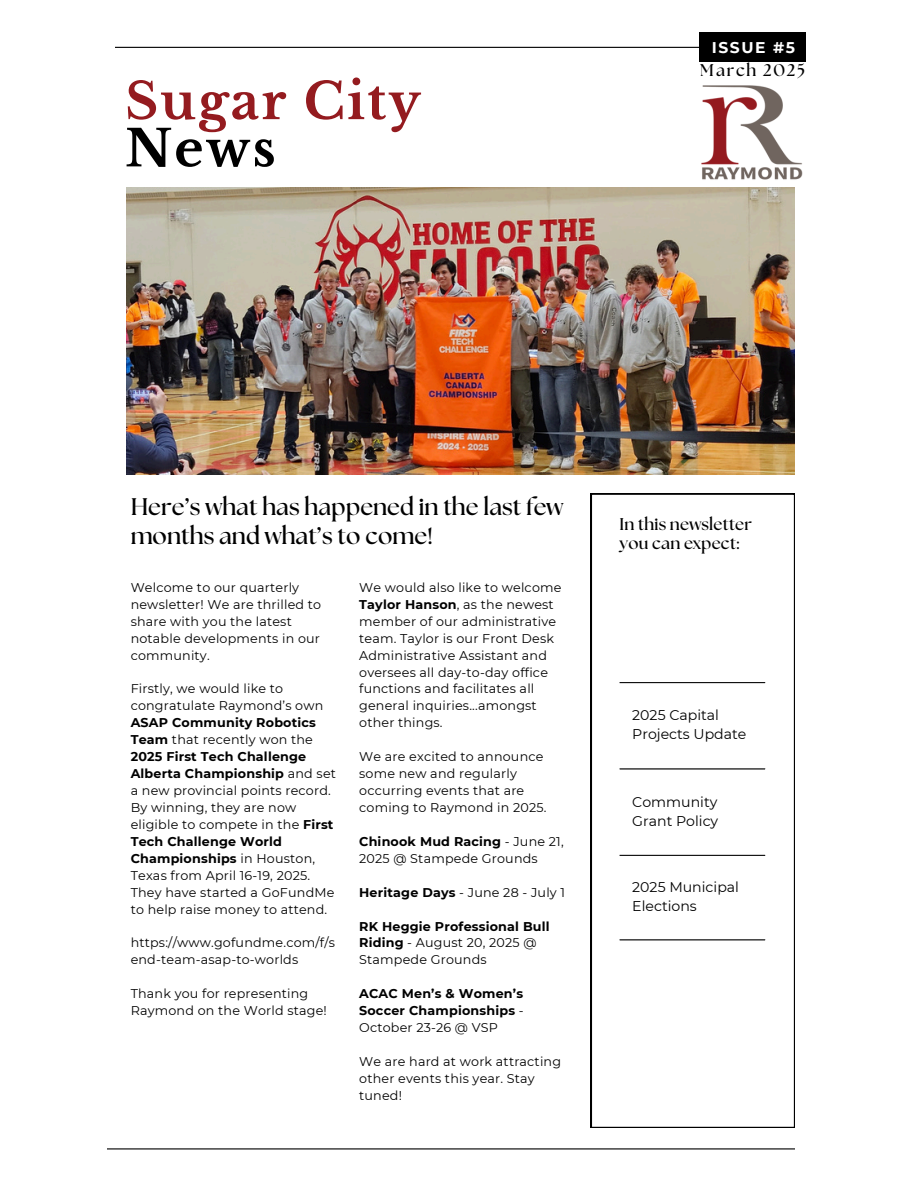
<style>
.page{position:relative;width:918px;height:1188px;background:#fff}
.page>*{position:absolute;margin:0;border:0;box-sizing:border-box;transform-origin:0 0}
.t1{font:700 50.1px/47.2px "Libre Baskerville";letter-spacing:.04em;color:#941b1f}
.t2{font:700 24px/29.7px "The Seasons";color:#000}
.t3{font:700 16.95px "The Seasons";letter-spacing:.01em;color:#000}
.t4{font:700 16.95px "The Seasons";letter-spacing:.1em;color:#000}
.t5{font:700 15.45px "Montserrat";letter-spacing:.1em;color:#fff}
.t6{font:14.1px/19.2px "Montserrat";color:#000}
.t7{font:12.75px/17px "Montserrat";letter-spacing:.015em;color:#000}
.t8{font:700 12.75px/17px "Montserrat";letter-spacing:.015em;color:#000}
.s1{color:#000}
.s2{font-weight:700}
.s3{font-weight:400}
</style>
<div class="page">
<hr style="left:115px;top:47px;width:688px;height:1px;background:#000">
<hr style="left:107px;top:1148px;width:688px;height:1px;background:#000">
<svg style="left:591px;top:494px;width:204px;height:634px"></svg>
<hr style="left:620px;top:682px;width:145px;height:1px;background:#000">
<hr style="left:620px;top:768px;width:145px;height:2px;background:#000">
<hr style="left:620px;top:855px;width:145px;height:1px;background:#000">
<hr style="left:620px;top:939px;width:145px;height:1px;background:#000">
<img style="left:700px;top:85px;width:103px;height:103px">
<img style="left:126px;top:188px;width:669px;height:287px">
<div style="left:700px;top:32px;width:106px;height:30px;background:#000"></div>
<p class="t1" style="left:125px;top:78px;width:297px">Sugar City<br><span class="s1">News</span></p>
<p class="t5" style="left:712px;top:38px;width:85px">ISSUE #5</p>
<p class="t4" style="left:700px;top:63px;width:107px">March 2025</p>
<h2 class="t2" style="left:131px;top:493px;width:434px">Here’s what has happened in the last few months and what’s to come!</h2>
<p class="t7" style="left:131px;top:579px;width:192px">Welcome to our quarterly newsletter! We are thrilled to share with you the latest notable developments in our community.</p>
<h1 class="t7" style="left:131px;top:680px;width:207px">Firstly, we would like to congratulate Raymond’s own<br><span class="s2">ASAP Community Robotics<br>Team</span> that recently won the<br><span class="s2">2025 First Tech Challenge<br>Alberta Championship</span> and set a new provincial points record.<br>By winning, they are now eligible to compete in the <span class="s2">First<br>Tech Challenge World<br>Championships</span> in Houston,<br>Texas from April 16-19, 2025.<br>They have started a GoFundMe to help raise money to attend.</h1>
<p class="t7" style="left:131px;top:934px;width:206px">https://www.gofundme.com/f/s end-team-asap-to-worlds</p>
<p class="t7" style="left:131px;top:985px;width:198px">Thank you for representing<br>Raymond on the World stage!</p>
<p class="t7" style="left:359px;top:579px;width:204px">We would also like to welcome<br><span class="s2">Taylor Hanson</span>, as the newest member of our administrative team. Taylor is our Front Desk<br>Administrative Assistant and oversees all day-to-day office functions and facilitates all general inquiries...amongst other things.</p>
<p class="t7" style="left:359px;top:748px;width:189px">We are excited to announce some new and regularly occurring events that are coming to Raymond in 2025.</p>
<p class="t7" style="left:359px;top:833px;width:206px"><span class="s2">Chinook Mud Racing</span> - June 21,<br>2025 @ Stampede Grounds</p>
<p class="t7" style="left:359px;top:884px;width:207px"><span class="s2">Heritage Days</span> - June 28 - July 1</p>
<p class="t8" style="left:359px;top:918px;width:192px">RK Heggie Professional Bull<br>Riding <span class="s3">- August 20, 2025 @<br>Stampede Grounds</span></p>
<p class="t8" style="left:359px;top:985px;width:166px;text-align:justify">ACAC Men’s &amp; Women’s Soccer Championships <span class="s3">- October 23-26 @ VSP</span></p>
<p class="t7" style="left:359px;top:1053px;width:203px">We are hard at work attracting other events this year. Stay tuned!</p>
<p class="t3" style="left:620px;top:516px;width:134px">In this newsletter</p>
<p class="t3" style="left:620px;top:535px;width:121px">you can expect:</p>
<p class="t6" style="left:632px;top:706px;width:116px">2025 Capital<br>Projects Update</p>
<p class="t6" style="left:632px;top:792px;width:87px">Community<br>Grant Policy</p>
<p class="t6" style="left:632px;top:877px;width:108px">2025 Municipal<br>Elections</p>
</div>
